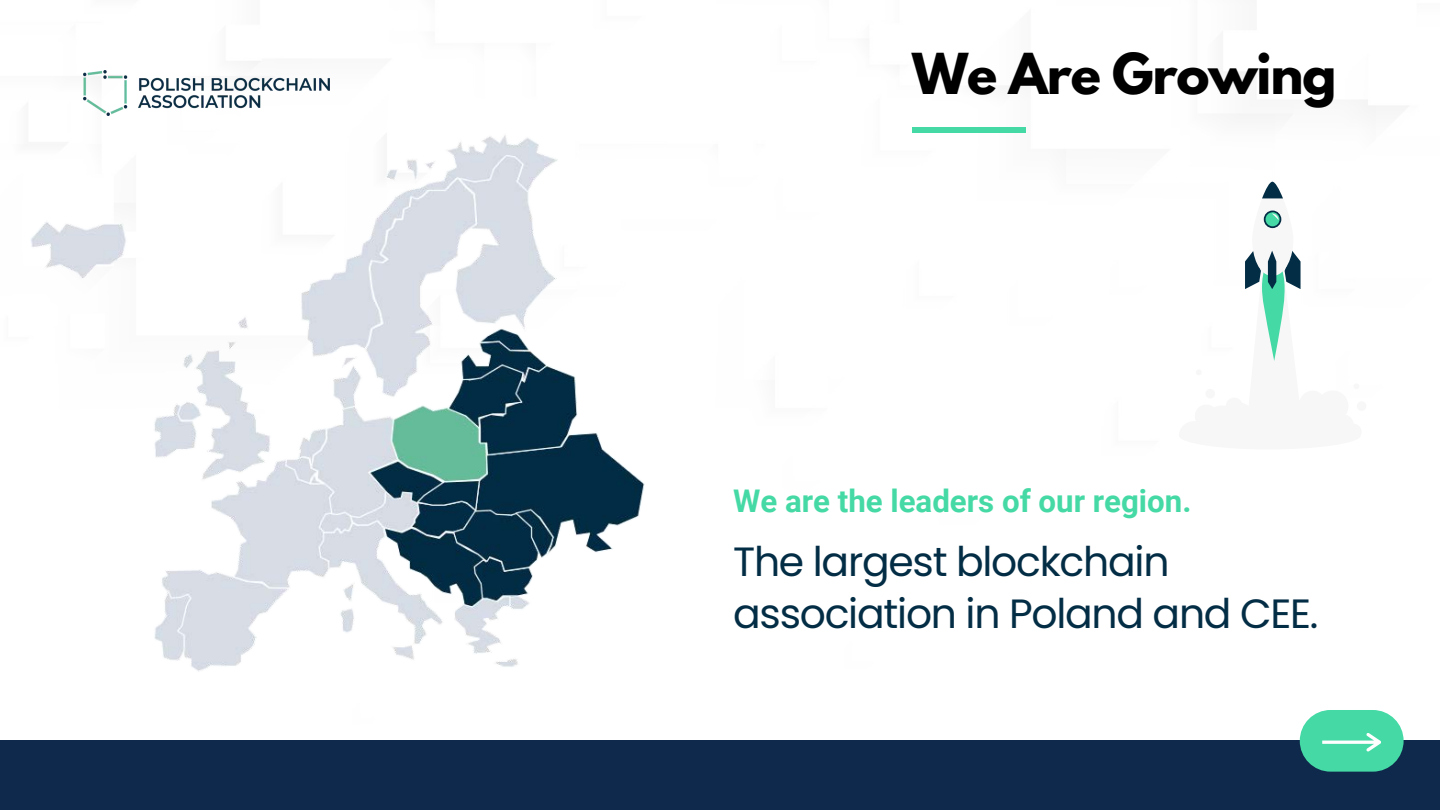
<style>
.page{position:relative;width:1440px;height:810px;background:#fff}
.page>*{position:absolute;margin:0;border:0;box-sizing:border-box;transform-origin:0 0}
.t1{font:700 50px "League Spartan";letter-spacing:-.02em;color:#000}
.t2{font:40.9px/51.8px "Poppins";letter-spacing:-.03em;color:#032d45}
.t3{font:700 31.2px "Roboto";color:#45d9a5}
</style>
<div class="page">
<div style="left:0;top:741px;width:1440px;height:69px;background:#0f294c"></div>
<img style="left:31px;top:135px;width:614px;height:537px">
<div style="left:1357px;top:401px;width:9px;height:10px;background:#f7f7f7;border-radius:50%"></div>
<svg style="left:1245px;top:182px;width:56px;height:179px"></svg>
<img style="left:83px;top:71px;width:246px;height:44px">
<div style="left:1300px;top:710px;width:104px;height:62px;background:#45d9a5;border-radius:31px"></div>
<svg style="left:1322px;top:733px;width:59px;height:19px"></svg>
<div style="left:912px;top:127px;width:114px;height:6px;background:#45d9a5"></div>
<p class="t1" style="left:912px;top:49px;width:426px">We Are Growing</p>
<p class="t3" style="left:733px;top:483px;width:460px">We are the leaders of our region.</p>
<p class="t2" style="left:733px;top:536px;width:587px">The largest blockchain association in Poland and CEE.</p>
</div>
